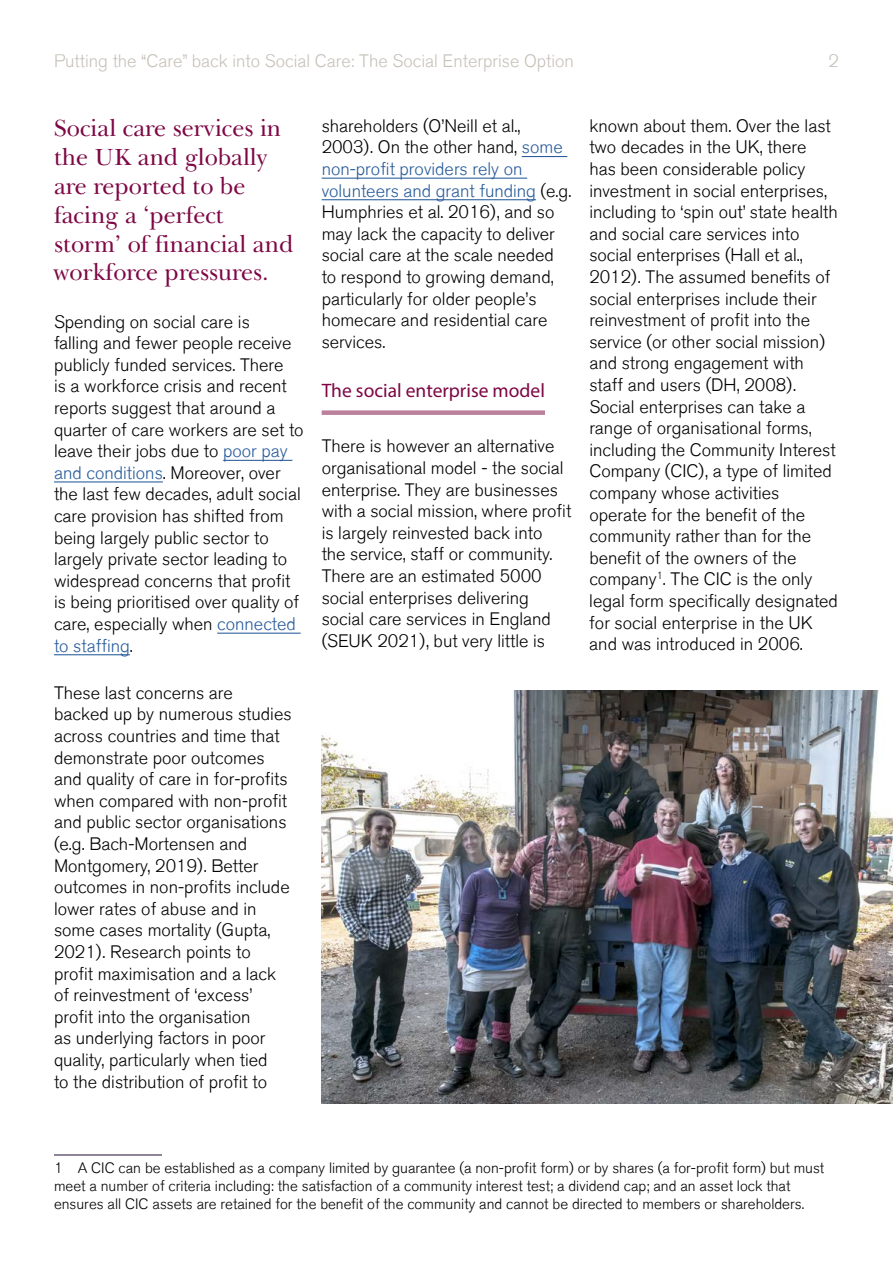
<style>
.page{position:relative;width:893px;height:1263px;background:#fff}
.page>*{position:absolute;margin:0;border:0;box-sizing:border-box;transform-origin:0 0}
.t1{font:24px/28.8px "New Baskerville IT Cby BT";color:#7d0744}
.t2{font:19.5px "Myriad Pro";color:#7d0744}
.t3{font:300 18px/21.6px "Akzidenz Grotesk BQ";color:#000}
.t4{font:300 18px "Akzidenz Grotesk BQ";color:#c7c1b8}
.t5{font:300 15px/18px "Akzidenz Grotesk BQ";color:#000}
.s1{color:#275b9b}
</style>
<div class="page">
<div style="left:322px;top:410px;width:223px;height:5px;background:#bc809c"></div>
<hr style="left:54px;top:1154px;width:108px;height:2px;background:#6b5d76">
<hr style="left:223px;top:460px;width:69px;height:1px;background:#275b9b">
<hr style="left:54px;top:481px;width:109px;height:1px;background:#275b9b">
<hr style="left:217px;top:633px;width:84px;height:1px;background:#275b9b">
<hr style="left:54px;top:654px;width:76px;height:1px;background:#275b9b">
<hr style="left:522px;top:156px;width:45px;height:1px;background:#275b9b">
<hr style="left:322px;top:178px;width:205px;height:1px;background:#275b9b">
<hr style="left:322px;top:199px;width:214px;height:1px;background:#275b9b">
<img style="left:322px;top:690px;width:571px;height:413px">
<p class="t4" style="left:54px;top:50px;width:521px">Putting the “Care” back into Social Care: The Social Enterprise Option</p>
<p class="t4" style="left:828px;top:50px;width:12px">2</p>
<h2 class="t1" style="left:54px;top:114px;width:241px">Social care services in the UK and globally are reported to be facing a ‘perfect storm’ of financial and workforce pressures.</h2>
<p class="t3" style="left:54px;top:311px;width:251px">Spending on social care is<br>falling and fewer people receive publicly funded services. There<br>is a workforce crisis and recent reports suggest that around a quarter of care workers are set to leave their jobs due to <span class="s1">poor pay and conditions</span>. Moreover, over the last few decades, adult social care provision has shifted from being largely public sector to largely private sector leading to widespread concerns that profit is being prioritised over quality of care, especially when <span class="s1">connected to staffing</span>.</p>
<p class="t3" style="left:54px;top:682px;width:239px">These last concerns are backed up by numerous studies across countries and time that demonstrate poor outcomes and quality of care in for-profits when compared with non-profit and public sector organisations</p>
<p class="t3" style="left:54px;top:833px;width:237px">(e.g. Bach-Mortensen and<br>Montgomery, 2019). Better outcomes in non-profits include lower rates of abuse and in some cases mortality (Gupta,<br>2021). Research points to profit maximisation and a lack of reinvestment of ‘excess’ profit into the organisation<br>as underlying factors in poor quality, particularly when tied<br>to the distribution of profit to</p>
<p class="t3" style="left:322px;top:115px;width:251px">shareholders (O’Neill et al.,<br>2003). On the other hand, <span class="s1">some non-profit providers rely on volunteers and grant funding</span> (e.g.<br>Humphries et al. 2016), and so may lack the capacity to deliver social care at the scale needed to respond to growing demand, particularly for older people’s homecare and residential care services.</p>
<p class="t2" style="left:322px;top:378px;width:225px">The social enterprise model</p>
<p class="t3" style="left:322px;top:436px;width:251px">There is however an alternative organisational model - the social enterprise. They are businesses with a social mission, where profit is largely reinvested back into<br>the service, staff or community.<br>There are an estimated 5000 social enterprises delivering social care services in England (SEUK 2021), but very little is</p>
<p class="t3" style="left:589px;top:115px;width:250px">known about them. Over the last two decades in the UK, there<br>has been considerable policy investment in social enterprises, including to ‘spin out’ state health and social care services into social enterprises (Hall et al.,<br>2012). The assumed benefits of social enterprises include their reinvestment of profit into the service (or other social mission) and strong engagement with staff and users (DH, 2008).<br>Social enterprises can take a range of organisational forms, including the Community Interest<br>Company (CIC), a type of limited company whose activities operate for the benefit of the community rather than for the benefit of the owners of the company<sup>1</sup>. The CIC is the only legal form specifically designated for social enterprise in the UK and was introduced in 2006.</p>
<p class="t5" style="left:54px;top:1159px;width:772px">1 A CIC can be established as a company limited by guarantee (a non-profit form) or by shares (a for-profit form) but must meet a number of criteria including: the satisfaction of a community interest test; a dividend cap; and an asset lock that ensures all CIC assets are retained for the benefit of the community and cannot be directed to members or shareholders.</p>
</div>
